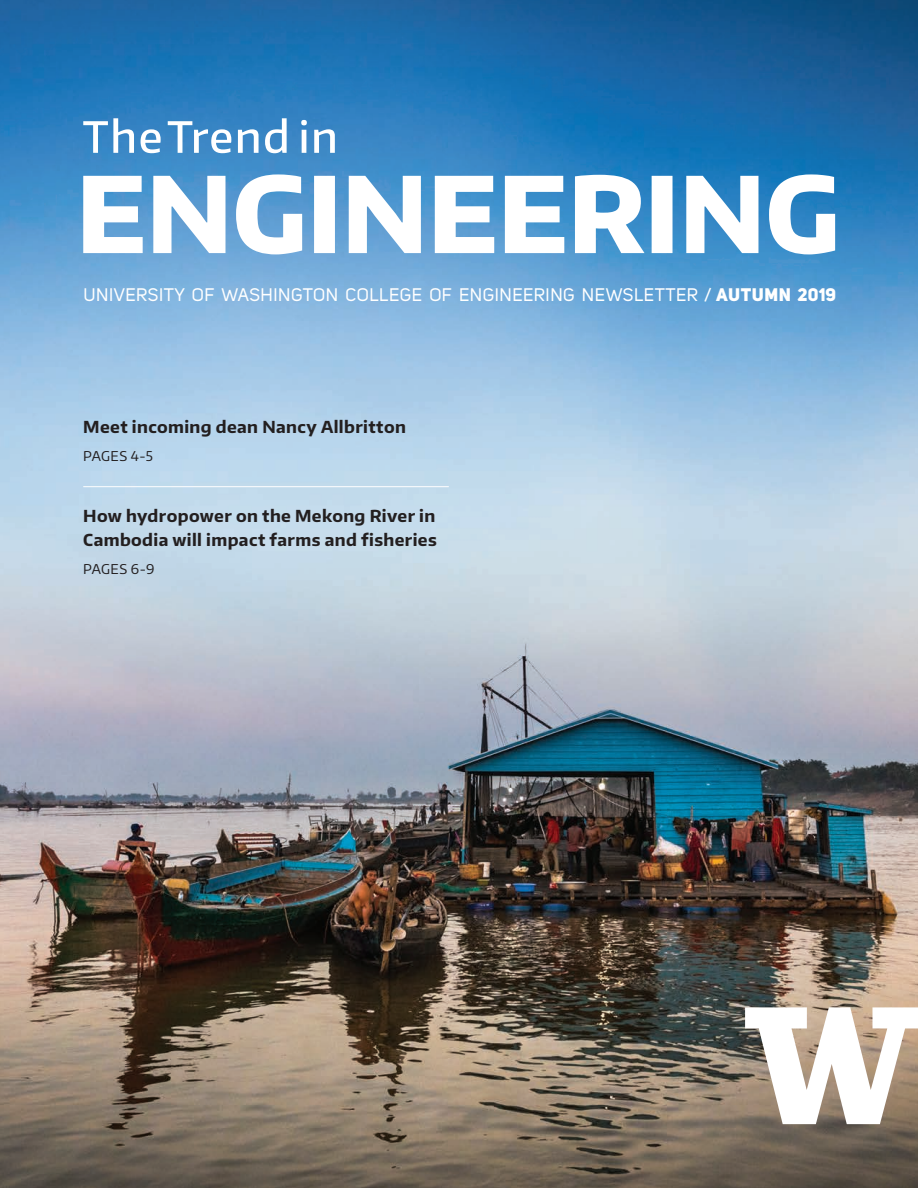
<style>
.page{position:relative;width:918px;height:1188px;background:#fff}
.page>*{position:absolute;margin:0;border:0;box-sizing:border-box;transform-origin:0 0}
.t1{font:18px "Uni Sans";letter-spacing:.03em;color:#fff}
.t2{font:700 16.5px/24px "Encode Sans Normal";letter-spacing:.025em;color:#231f20}
.t3{font:13.5px "Encode Sans Normal";letter-spacing:.02em;color:#231f20}
.s1{font-weight:800}
</style>
<div class="page">
<img style="left:0;top:0;width:918px;height:1188px">
<svg style="left:745px;top:1007px;width:173px;height:117px"></svg>
<svg style="left:83px;top:174px;width:752px;height:80px"></svg>
<svg style="left:83px;top:118px;width:252px;height:35px"></svg>
<hr style="left:83px;top:486px;width:366px;height:1px;background:#fff">
<p class="t1" style="left:83px;top:284px;width:754px">UNIVERSITY OF WASHINGTON COLLEGE OF ENGINEERING NEWSLETTER / <span class="s1">AUTUMN 2019</span></p>
<p class="t2" style="left:83px;top:414px;width:324px">Meet incoming dean Nancy Allbritton</p>
<p class="t3" style="left:83px;top:447px;width:71px">PAGES 4-5</p>
<p class="t2" style="left:83px;top:503px;width:355px">How hydropower on the Mekong River in<br>Cambodia will impact farms and fisheries</p>
<p class="t3" style="left:83px;top:560px;width:73px">PAGES 6-9</p>
</div>
